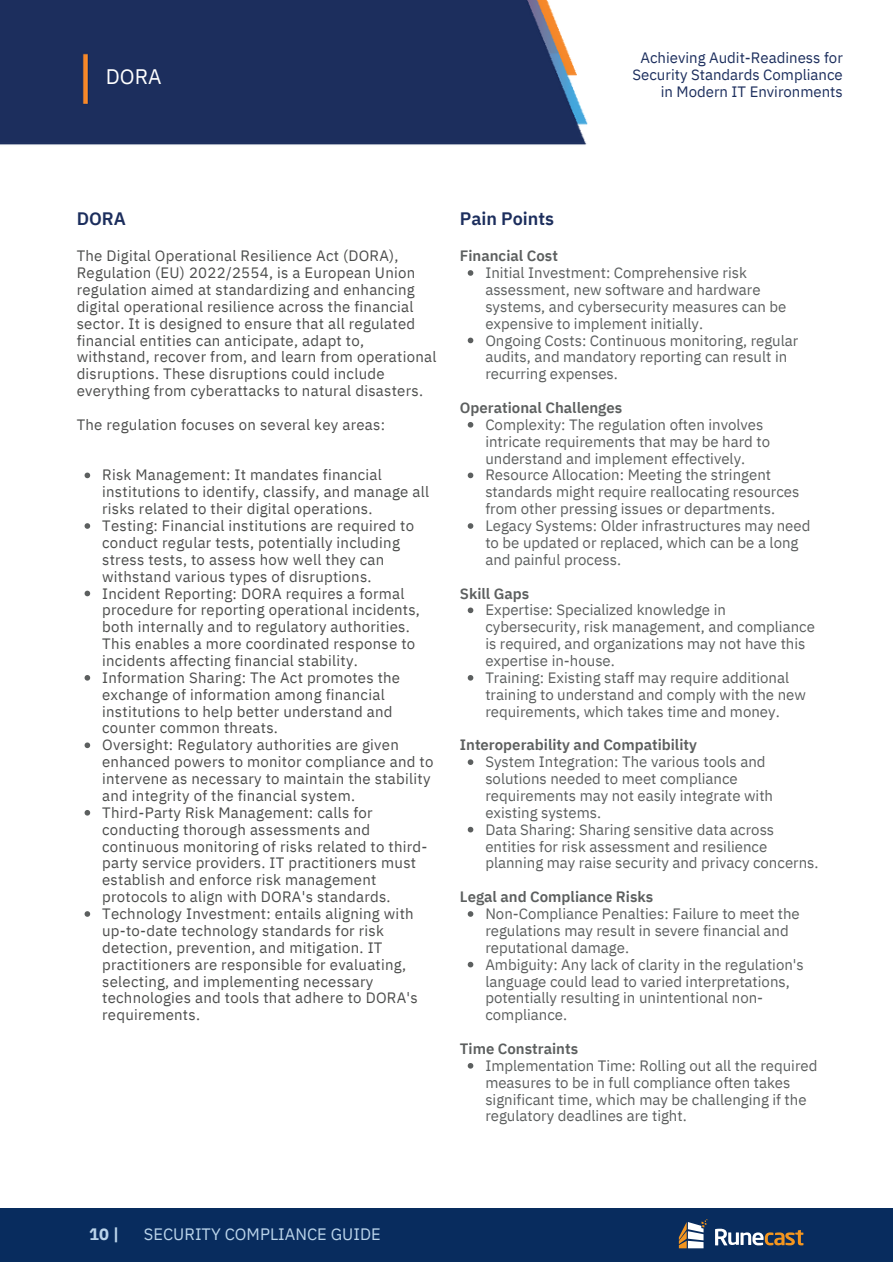
<style>
.page{position:relative;width:893px;height:1264px;background:#fff}
.page>*{position:absolute;margin:0;border:0;box-sizing:border-box;transform-origin:0 0}
.t1{font:21px "IBM Plex Sans";color:#fff}
.t2{font:600 18px "IBM Plex Sans";color:#1c2e5d}
.t3{font:16.5px "IBM Plex Sans";color:#bad4ea}
.t4{font:700 16.5px "IBM Plex Sans";color:#bad4ea}
.t5{font:15px/16.8px "IBM Plex Sans";letter-spacing:.015em;color:#4c4d4c}
.t6{font:15px/16.8px "IBM Plex Sans";color:#5c5f5f}
.t7{font:600 15px "IBM Plex Sans";color:#5c5f5f}
.t8{font:15px/16.8px "IBM Plex Sans";color:#1c2e5d;text-align:right}
</style>
<div class="page">
<div style="left:0;top:0;width:588px;height:145px;background:#1c2e5d"></div>
<svg style="left:467px;top:270px;width:6px;height:6px"></svg>
<svg style="left:467px;top:337px;width:6px;height:6px"></svg>
<svg style="left:467px;top:422px;width:6px;height:5px"></svg>
<svg style="left:467px;top:472px;width:6px;height:6px"></svg>
<svg style="left:467px;top:523px;width:6px;height:6px"></svg>
<svg style="left:467px;top:607px;width:6px;height:6px"></svg>
<svg style="left:467px;top:675px;width:6px;height:5px"></svg>
<svg style="left:467px;top:759px;width:6px;height:6px"></svg>
<svg style="left:467px;top:826px;width:6px;height:6px"></svg>
<svg style="left:467px;top:911px;width:6px;height:5px"></svg>
<svg style="left:467px;top:961px;width:6px;height:6px"></svg>
<svg style="left:467px;top:1063px;width:6px;height:5px"></svg>
<svg style="left:85px;top:472px;width:5px;height:6px"></svg>
<svg style="left:85px;top:523px;width:5px;height:6px"></svg>
<svg style="left:85px;top:590px;width:5px;height:6px"></svg>
<svg style="left:85px;top:675px;width:5px;height:5px"></svg>
<svg style="left:85px;top:742px;width:5px;height:6px"></svg>
<svg style="left:85px;top:810px;width:5px;height:5px"></svg>
<svg style="left:85px;top:911px;width:5px;height:5px"></svg>
<div style="left:0;top:1208px;width:892px;height:54px;background:#082c5e"></div>
<svg style="left:715px;top:1228px;width:88px;height:17px"></svg>
<svg style="left:678px;top:1219px;width:29px;height:29px"></svg>
<p class="t1" style="left:106px;top:62px;width:57px">DORA</p>
<p class="t2" style="left:77px;top:206px;width:51px">DORA</p>
<p class="t2" style="left:460px;top:206px;width:96px">Pain Points</p>
<p class="t8" style="left:632px;top:49px;width:212px">Achieving Audit-Readiness for<br>Security Standards Compliance in Modern IT Environments</p>
<p class="t5" style="left:77px;top:247px;width:361px">The Digital Operational Resilience Act (DORA), Regulation (EU) 2022/2554, is a European Union regulation aimed at standardizing and enhancing digital operational resilience across the financial sector. It is designed to ensure that all regulated financial entities can anticipate, adapt to, withstand, recover from, and learn from operational disruptions. These disruptions could include everything from cyberattacks to natural disasters.</p>
<p class="t5" style="left:77px;top:416px;width:310px">The regulation focuses on several key areas:</p>
<p class="t5" style="left:102px;top:466px;width:328px">Risk Management: It mandates financial institutions to identify, classify, and manage all risks related to their digital operations.</p>
<p class="t5" style="left:102px;top:517px;width:313px">Testing: Financial institutions are required to conduct regular tests, potentially including stress tests, to assess how well they can withstand various types of disruptions.</p>
<p class="t5" style="left:102px;top:584px;width:319px">Incident Reporting: DORA requires a formal procedure for reporting operational incidents, both internally and to regulatory authorities.<br>This enables a more coordinated response to incidents affecting financial stability.</p>
<p class="t5" style="left:102px;top:669px;width:299px">Information Sharing: The Act promotes the exchange of information among financial institutions to help better understand and counter common threats.</p>
<p class="t5" style="left:102px;top:736px;width:333px">Oversight: Regulatory authorities are given enhanced powers to monitor compliance and to intervene as necessary to maintain the stability and integrity of the financial system.</p>
<p class="t5" style="left:102px;top:803px;width:327px">Third-Party Risk Management: calls for conducting thorough assessments and continuous monitoring of risks related to third&shy;party service providers. IT practitioners must establish and enforce risk management protocols to align with DORA's standards.</p>
<p class="t5" style="left:102px;top:905px;width:317px">Technology Investment: entails aligning with up-to-date technology standards for risk detection, prevention, and mitigation. IT practitioners are responsible for evaluating, selecting, and implementing necessary technologies and tools that adhere to DORA's requirements.</p>
<p class="t7" style="left:460px;top:246px;width:100px">Financial Cost</p>
<p class="t6" style="left:485px;top:264px;width:302px">Initial Investment: Comprehensive risk assessment, new software and hardware systems, and cybersecurity measures can be expensive to implement initially.</p>
<p class="t6" style="left:485px;top:331px;width:314px">Ongoing Costs: Continuous monitoring, regular audits, and mandatory reporting can result in recurring expenses.</p>
<p class="t6" style="left:485px;top:416px;width:286px">Complexity: The regulation often involves intricate requirements that may be hard to understand and implement effectively.</p>
<p class="t6" style="left:485px;top:466px;width:315px">Resource Allocation: Meeting the stringent standards might require reallocating resources from other pressing issues or departments.</p>
<p class="t6" style="left:485px;top:517px;width:326px">Legacy Systems: Older infrastructures may need to be updated or replaced, which can be a long and painful process.</p>
<p class="t6" style="left:485px;top:601px;width:331px">Expertise: Specialized knowledge in cybersecurity, risk management, and compliance is required, and organizations may not have this expertise in-house.</p>
<p class="t6" style="left:485px;top:669px;width:322px">Training: Existing staff may require additional training to understand and comply with the new requirements, which takes time and money.</p>
<p class="t6" style="left:485px;top:753px;width:289px">System Integration: The various tools and solutions needed to meet compliance requirements may not easily integrate with existing systems.</p>
<p class="t6" style="left:485px;top:820px;width:335px">Data Sharing: Sharing sensitive data across entities for risk assessment and resilience planning may raise security and privacy concerns.</p>
<p class="t6" style="left:485px;top:905px;width:316px">Non-Compliance Penalties: Failure to meet the regulations may result in severe financial and reputational damage.</p>
<p class="t6" style="left:485px;top:955px;width:320px">Ambiguity: Any lack of clarity in the regulation's language could lead to varied interpretations, potentially resulting in unintentional non&shy;compliance.</p>
<p class="t6" style="left:485px;top:1056px;width:333px">Implementation Time: Rolling out all the required measures to be in full compliance often takes significant time, which may be challenging if the regulatory deadlines are tight.</p>
<p class="t7" style="left:460px;top:397px;width:164px">Operational Challenges</p>
<p class="t7" style="left:460px;top:583px;width:71px">Skill Gaps</p>
<p class="t7" style="left:460px;top:735px;width:238px">Interoperability and Compatibility</p>
<p class="t7" style="left:460px;top:886px;width:195px">Legal and Compliance Risks</p>
<p class="t7" style="left:460px;top:1038px;width:120px">Time Constraints</p>
<p class="t4" style="left:89px;top:1222px;width:32px">10 |</p>
<p class="t3" style="left:144px;top:1222px;width:238px">SECURITY COMPLIANCE GUIDE</p>
</div>
